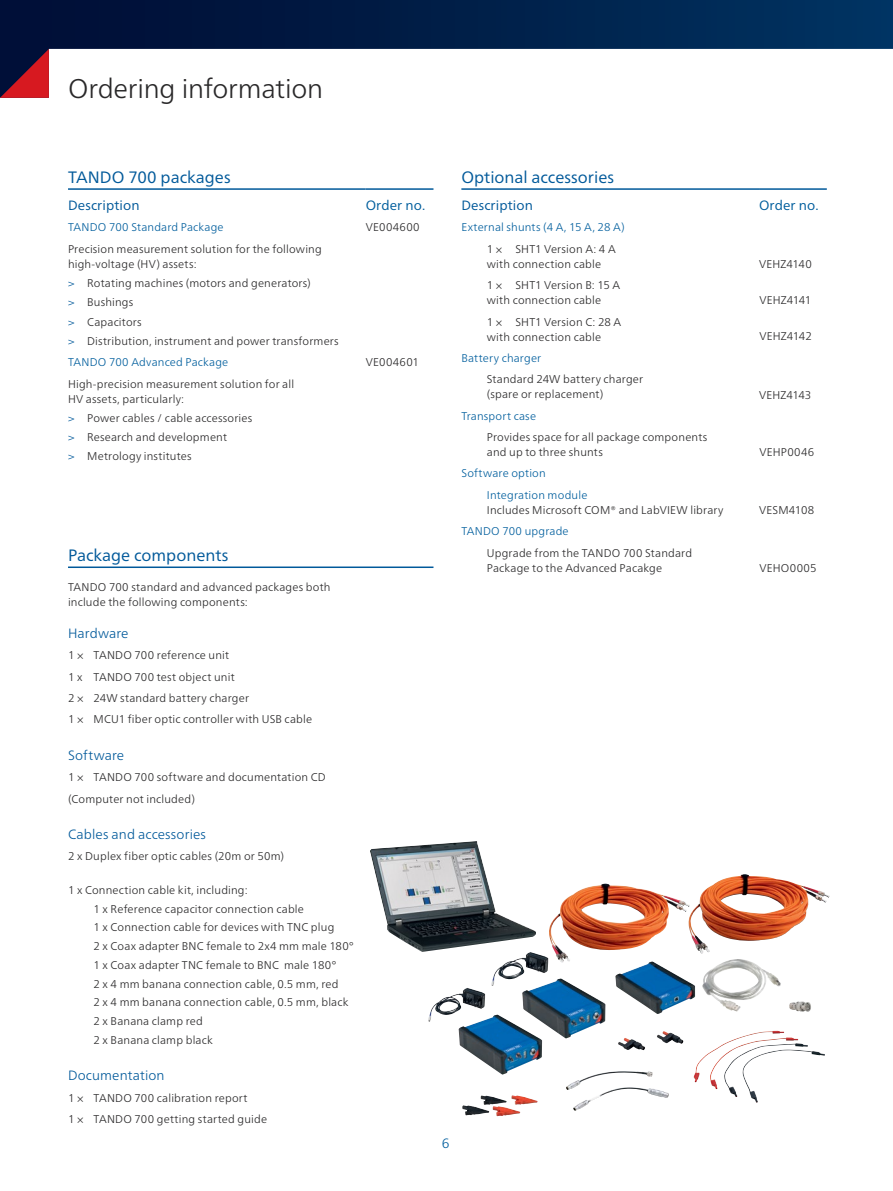
<style>
.page{position:relative;width:893px;height:1191px;background:#fff}
.page>*{position:absolute;margin:0;border:0;box-sizing:border-box;transform-origin:0 0}
.Content_-_Page_Headl{font:300 27px "Frutiger Neue LTW1 G";letter-spacing:-.01em;color:#292829}
.Content_-_Headline_1{font:16.5px "Frutiger Neue LTW1 G";color:#00599a}
.Table_-_Content_Orde{font:300 13.5px "Frutiger Neue LTW1 G";letter-spacing:.01em;color:#00599a}
.Table_-_Headline{font:13.5px "Frutiger Neue LTW1 G";letter-spacing:.01em;color:#00599a}
.Table_-_Content{font:13.5px "Frutiger Neue LTW1 G";letter-spacing:.01em;color:#005e9d}
.Table_-_Headline-2{font:300 13.5px "Frutiger Neue LTW1 G";letter-spacing:.005em;color:#00599a}
.Content_-_Last_Page{font:300 13.5px "Frutiger Neue LTW1 G";color:#005e9d}
.Table_-_Content_Orde-2{font:300 11.25px/15px "Frutiger Neue LTW1 G";letter-spacing:.015em;color:#292829}
.Table_-_Headline-3{font:300 11.25px/15px "Frutiger Neue LTW1 G";letter-spacing:.015em;color:#292829}
.Table_-_Content_Orde-3{font:300 11.25px "Frutiger Neue LTW1 G";letter-spacing:.015em;color:#005e9d}
.s1{color:#00599a}
.s2{font-family:"Frutiger LT Std"}
.s3{color:#005e9d}
</style>
<div class="page">
<svg style="left:0;top:0;width:893px;height:49px;background:#001f49"></svg>
<svg style="left:0;top:49px;width:49px;height:49px;background:#6b142c"></svg>
<hr style="left:68px;top:188px;width:298px;height:2px;background:#00599a">
<hr style="left:366px;top:188px;width:67px;height:2px;background:#00599a">
<hr style="left:68px;top:566px;width:365px;height:2px;background:#00599a">
<img style="left:428px;top:988px;width:57px;height:33px">
<img style="left:458px;top:1014px;width:84px;height:60px">
<img style="left:548px;top:883px;width:139px;height:79px">
<img style="left:566px;top:1071px;width:103px;height:40px">
<img style="left:694px;top:1030px;width:104px;height:59px">
<img style="left:618px;top:1031px;width:65px;height:19px">
<img style="left:462px;top:1095px;width:75px;height:21px">
<img style="left:789px;top:1001px;width:22px;height:11px">
<img style="left:702px;top:959px;width:79px;height:53px">
<img style="left:615px;top:961px;width:80px;height:53px">
<img style="left:687px;top:874px;width:143px;height:79px">
<img style="left:491px;top:952px;width:57px;height:34px">
<img style="left:522px;top:978px;width:84px;height:60px">
<img style="left:370px;top:841px;width:166px;height:111px">
<hr style="left:461px;top:188px;width:298px;height:2px;background:#00599a">
<hr style="left:759px;top:188px;width:68px;height:2px;background:#00599a">
<p class="Content_-_Page_Headl" style="left:68px;top:72px;width:257px">Ordering information</p>
<p class="Content_-_Headline_1" style="left:68px;top:167px;width:164px">TANDO 700 packages</p>
<p class="Table_-_Headline" style="left:68px;top:197px;width:73px">Description</p>
<p class="Table_-_Content_Orde-3" style="left:68px;top:221px;width:157px">TANDO 700 Standard Package</p>
<p class="Table_-_Content_Orde-2" style="left:68px;top:241px;width:255px">Precision measurement solution for the following high-voltage (HV) assets:</p>
<p class="Table_-_Headline-3" style="left:68px;top:275px;width:244px"><span class="s1">&gt;</span> Rotating machines (motors and generators)</p>
<p class="Table_-_Headline-3" style="left:68px;top:295px;width:67px"><span class="s1">&gt;</span> Bushings</p>
<p class="Table_-_Headline-3" style="left:68px;top:314px;width:75px"><span class="s1">&gt;</span> Capacitors</p>
<p class="Table_-_Headline-3" style="left:68px;top:333px;width:272px"><span class="s1">&gt;</span> Distribution, instrument and power transformers</p>
<p class="Table_-_Content_Orde-3" style="left:68px;top:355px;width:162px">TANDO 700 Advanced Package</p>
<p class="Table_-_Content_Orde-2" style="left:68px;top:376px;width:228px">High-precision measurement solution for all<br>HV assets, particularly:</p>
<p class="Table_-_Headline-3" style="left:68px;top:410px;width:186px"><span class="s1">&gt;</span> Power cables / cable accessories</p>
<p class="Table_-_Headline-3" style="left:68px;top:429px;width:161px"><span class="s1">&gt;</span> Research and development</p>
<p class="Table_-_Headline-3" style="left:68px;top:449px;width:125px"><span class="s1">&gt;</span> Metrology institutes</p>
<p class="Table_-_Content" style="left:366px;top:197px;width:61px">Order no.</p>
<p class="Table_-_Content_Orde-2" style="left:366px;top:220px;width:56px">VE004600</p>
<p class="Table_-_Content_Orde-2" style="left:366px;top:355px;width:55px">VE004601</p>
<p class="Content_-_Headline_1" style="left:68px;top:545px;width:162px">Package components</p>
<p class="Table_-_Headline-3" style="left:68px;top:579px;width:264px">TANDO 700 standard and advanced packages both include the following components:</p>
<p class="Table_-_Headline-2" style="left:68px;top:625px;width:62px">Hardware</p>
<p class="Table_-_Content_Orde-2" style="left:68px;top:648px;width:163px">1 × TANDO 700 reference unit</p>
<p class="Table_-_Content_Orde-2" style="left:68px;top:669px;width:168px">1 x TANDO 700 test object unit</p>
<p class="Table_-_Content_Orde-2" style="left:68px;top:690px;width:182px">2 × 24W standard battery charger</p>
<p class="Table_-_Content_Orde-2" style="left:68px;top:712px;width:246px">1 × MCU1 fiber optic controller with USB cable</p>
<p class="Table_-_Content_Orde" style="left:68px;top:747px;width:58px">Software</p>
<p class="Table_-_Content_Orde-2" style="left:68px;top:769px;width:259px">1 × TANDO 700 software and documentation CD</p>
<p class="Table_-_Content_Orde-2" style="left:68px;top:791px;width:128px">(Computer not included)</p>
<p class="Table_-_Content_Orde" style="left:68px;top:826px;width:139px">Cables and accessories</p>
<p class="Table_-_Content_Orde-2" style="left:68px;top:849px;width:218px">2 x Duplex fiber optic cables (20m or 50m)</p>
<p class="Table_-_Content_Orde-2" style="left:68px;top:882px;width:181px">1 x Connection cable kit, including:</p>
<p class="Table_-_Content_Orde-2" style="left:94px;top:901px;width:212px">1 x Reference capacitor connection cable</p>
<p class="Table_-_Content_Orde-2" style="left:94px;top:919px;width:242px">1 x Connection cable for devices with TNC plug</p>
<p class="Table_-_Content_Orde-2" style="left:94px;top:938px;width:262px">2 x Coax adapter BNC female to 2x4 mm male 180<span class="s2">°</span></p>
<p class="Table_-_Content_Orde-2" style="left:94px;top:957px;width:244px">1 x Coax adapter TNC female to BNC male 180<span class="s2">°</span></p>
<p class="Table_-_Content_Orde-2" style="left:94px;top:976px;width:246px">2 x 4 mm banana connection cable, 0.5 mm, red</p>
<p class="Table_-_Content_Orde-2" style="left:94px;top:994px;width:256px">2 x 4 mm banana connection cable, 0.5 mm, black</p>
<p class="Table_-_Content_Orde-2" style="left:94px;top:1013px;width:111px">2 x Banana clamp red</p>
<p class="Table_-_Content_Orde-2" style="left:94px;top:1032px;width:121px">2 x Banana clamp black</p>
<p class="Table_-_Content_Orde" style="left:68px;top:1067px;width:98px">Documentation</p>
<p class="Table_-_Content_Orde-2" style="left:68px;top:1090px;width:181px">1 × TANDO 700 calibration report</p>
<p class="Table_-_Content_Orde-2" style="left:68px;top:1111px;width:201px">1 × TANDO 700 getting started guide</p>
<p class="Content_-_Headline_1" style="left:461px;top:167px;width:154px">Optional accessories</p>
<p class="Table_-_Headline" style="left:461px;top:197px;width:73px">Description</p>
<p class="Table_-_Content_Orde-3" style="left:461px;top:221px;width:165px">External shunts (4 A, 15 A, 28 A)</p>
<p class="Table_-_Content_Orde-2" style="left:487px;top:241px;width:130px">1 × SHT1 Version A: 4 A with connection cable</p>
<p class="Table_-_Content_Orde-2" style="left:487px;top:277px;width:135px">1 × SHT1 Version B: 15 A with connection cable</p>
<p class="Table_-_Content_Orde-2" style="left:487px;top:314px;width:136px">1 × SHT1 Version C: 28 A with connection cable</p>
<p class="Table_-_Content_Orde-3" style="left:461px;top:351px;width:81px">Battery charger</p>
<p class="Table_-_Content_Orde-2" style="left:487px;top:372px;width:158px">Standard 24W battery charger (spare or replacement)</p>
<p class="Table_-_Content_Orde-3" style="left:461px;top:409px;width:76px">Transport case</p>
<p class="Table_-_Content_Orde-2" style="left:487px;top:429px;width:222px">Provides space for all package components and up to three shunts</p>
<p class="Table_-_Content_Orde-3" style="left:461px;top:467px;width:86px">Software option</p>
<p class="Table_-_Content_Orde-2" style="left:487px;top:487px;width:238px"><span class="s3">Integration module<br></span>Includes Microsoft COM® and LabVIEW library</p>
<p class="Table_-_Content_Orde-3" style="left:461px;top:524px;width:109px">TANDO 700 upgrade</p>
<p class="Table_-_Content_Orde-2" style="left:487px;top:545px;width:207px">Upgrade from the TANDO 700 Standard<br>Package to the Advanced Pacakge</p>
<p class="Content_-_Last_Page" style="left:442px;top:1135px;width:9px">6</p>
<p class="Table_-_Content" style="left:759px;top:197px;width:61px">Order no.</p>
<p class="Table_-_Content_Orde-2" style="left:759px;top:256px;width:54px">VEHZ4140</p>
<p class="Table_-_Content_Orde-2" style="left:759px;top:293px;width:53px">VEHZ4141</p>
<p class="Table_-_Content_Orde-2" style="left:759px;top:329px;width:54px">VEHZ4142</p>
<p class="Table_-_Content_Orde-2" style="left:759px;top:387px;width:54px">VEHZ4143</p>
<p class="Table_-_Content_Orde-2" style="left:759px;top:445px;width:56px">VEHP0046</p>
<p class="Table_-_Content_Orde-2" style="left:759px;top:502px;width:57px">VESM4108</p>
<p class="Table_-_Content_Orde-2" style="left:759px;top:561px;width:59px">VEHO0005</p>
</div>
